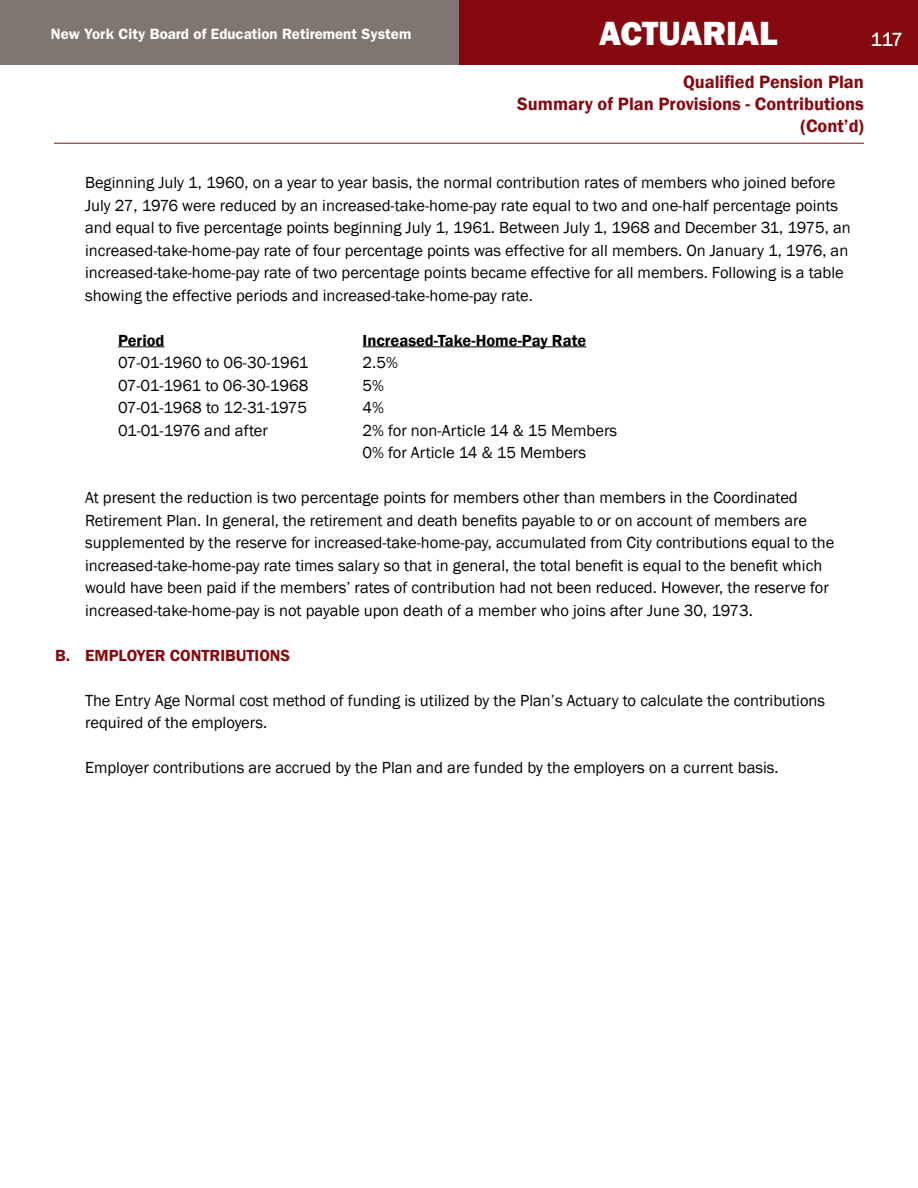
<style>
.page{position:relative;width:918px;height:1188px;background:#fff}
.page>*{position:absolute;margin:0;border:0;box-sizing:border-box;transform-origin:0 0}
.t1{font:800 34.5px "Franklin Gothic";color:#fff}
.t2{font:19.5px "Franklin Gothic";color:#fff}
.t3{font:600 18.3px/22px "Franklin Gothic";color:#86090f;text-align:right}
.t4{font:16.5px/22.5px "Franklin Gothic";color:#000}
.t5{font:600 16.5px "Franklin Gothic";color:#000}
.t6{font:600 16.5px "Franklin Gothic";color:#86090f}
.t7{font:600 15px "ITC Franklin Gothic Std";color:#fff}
</style>
<div class="page">
<div style="left:0;top:0;width:467px;height:65px;background:#7f776f"></div>
<div style="left:459px;top:0;width:459px;height:65px;background:#86090f"></div>
<hr style="left:54px;top:143px;width:810px;height:1px;background:#86090f">
<hr style="left:118px;top:346px;width:46px;height:1px;background:#000">
<hr style="left:363px;top:346px;width:223px;height:1px;background:#000">
<p class="t7" style="left:51px;top:25px;width:362px">New York City Board of Education Retirement System</p>
<h1 class="t1" style="left:599px;top:11px;width:180px">ACTUARIAL</h1>
<p class="t3" style="left:517px;top:71px;width:348px">Qualified Pension Plan<br>Summary of Plan Provisions - Contributions (Cont’d)</p>
<p class="t2" style="left:870px;top:27px;width:34px">117</p>
<p class="t4" style="left:85px;top:172px;width:767px">Beginning July 1, 1960, on a year to year basis, the normal contribution rates of members who joined before July 27, 1976 were reduced by an increased-take-home-pay rate equal to two and one-half percentage points and equal to five percentage points beginning July 1, 1961. Between July 1, 1968 and December 31, 1975, an increased-take-home-pay rate of four percentage points was effective for all members. On January 1, 1976, an increased-take-home-pay rate of two percentage points became effective for all members. Following is a table showing the effective periods and increased-take-home-pay rate.</p>
<p class="t5" style="left:118px;top:330px;width:48px">Period</p>
<p class="t5" style="left:363px;top:330px;width:225px">Increased-Take-Home-Pay Rate</p>
<p class="t4" style="left:118px;top:352px;width:192px">07-01-1960 to 06-30-1961</p>
<p class="t4" style="left:363px;top:352px;width:37px">2.5%</p>
<p class="t4" style="left:118px;top:374px;width:192px">07-01-1961 to 06-30-1968</p>
<p class="t4" style="left:363px;top:374px;width:23px">5%</p>
<p class="t4" style="left:118px;top:397px;width:191px">07-01-1968 to 12-31-1975</p>
<p class="t4" style="left:363px;top:397px;width:23px">4%</p>
<p class="t4" style="left:118px;top:419px;width:151px">01-01-1976 and after</p>
<p class="t4" style="left:363px;top:419px;width:256px">2% for non-Article 14 &amp; 15 Members<br>0% for Article 14 &amp; 15 Members</p>
<p class="t4" style="left:85px;top:487px;width:751px">At present the reduction is two percentage points for members other than members in the Coordinated Retirement Plan. In general, the retirement and death benefits payable to or on account of members are supplemented by the reserve for increased-take-home-pay, accumulated from City contributions equal to the increased-take-home-pay rate times salary so that in general, the total benefit is equal to the benefit which would have been paid if the members’ rates of contribution had not been reduced. However, the reserve for increased-take-home-pay is not payable upon death of a member who joins after June 30, 1973.</p>
<p class="t6" style="left:55px;top:645px;width:237px">B. EMPLOYER CONTRIBUTIONS</p>
<p class="t4" style="left:85px;top:689px;width:742px">The Entry Age Normal cost method of funding is utilized by the Plan’s Actuary to calculate the contributions required of the employers.</p>
<p class="t4" style="left:85px;top:757px;width:695px">Employer contributions are accrued by the Plan and are funded by the employers on a current basis.</p>
</div>
